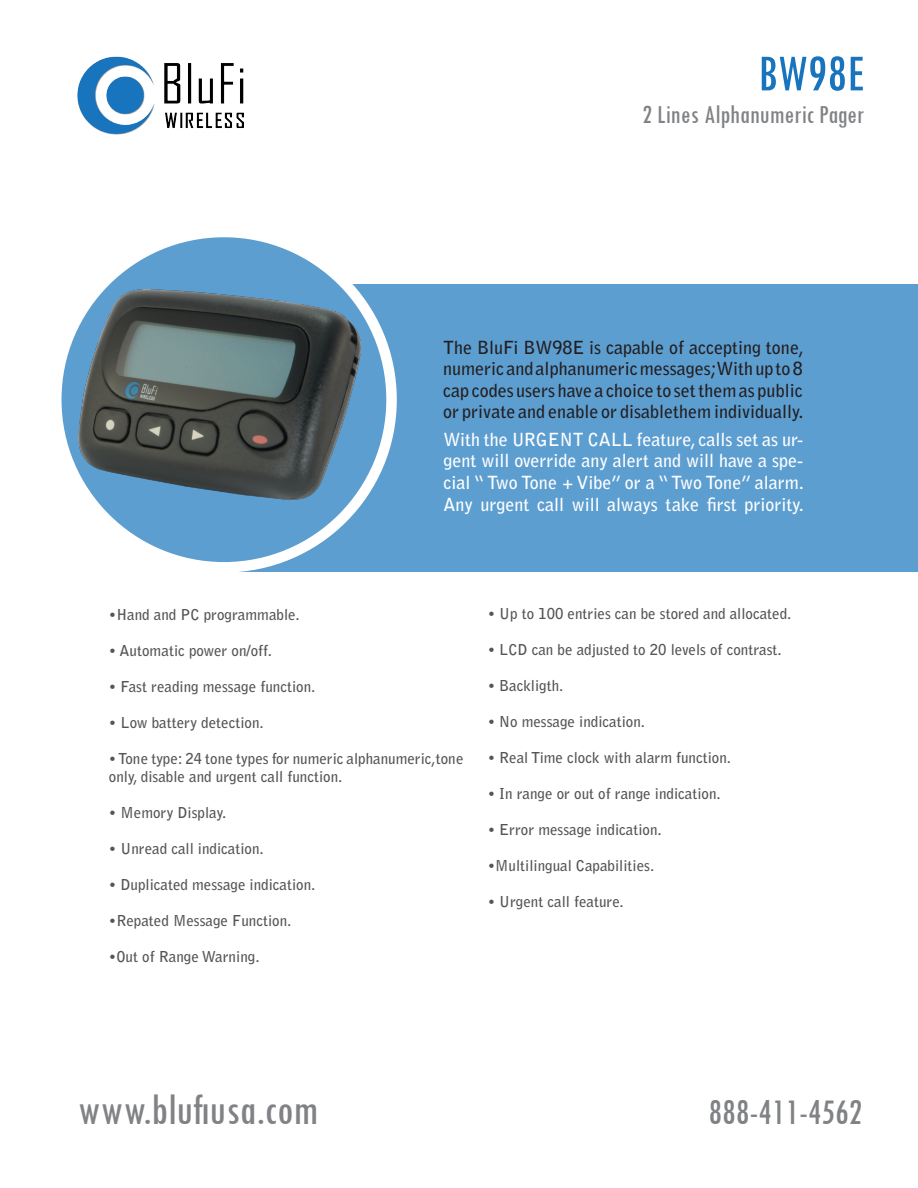
<style>
.page{position:relative;width:918px;height:1188px;background:#fff}
.page>*{position:absolute;margin:0;border:0;box-sizing:border-box;transform-origin:0 0}
.t1{font:condensed 54px "Tw Cen";color:#1874bd}
.t2{font:condensed 45px "Tw Cen";color:#808285}
.t3{font:condensed 37.5px "Tw Cen";color:#808285}
.t4{font:condensed 27px "Tw Cen";color:#808285}
.t5{font:700 18px/21.6px "Bell Gothic Std";color:#231f20;text-align:justify}
.t6{font:700 18px/21.6px "Bell Gothic Std";color:#fff;text-align:justify}
.t7{font:700 15px/18px "Bell Gothic Std";color:#545557}
</style>
<div class="page">
<div style="left:231px;top:284px;width:687px;height:287px;background:#5d9ed1"></div>
<div style="left:56px;top:232px;width:336px;height:335px;background:#5d9ed1;border-radius:50%"></div>
<div style="left:51px;top:227px;width:346px;height:346px;border:10px solid #fff;border-radius:50%"></div>
<img style="left:77px;top:56px;width:166px;height:79px">
<img style="left:79px;top:289px;width:281px;height:211px">
<p class="t1" style="left:758px;top:41px;width:108px">BW98E</p>
<p class="t4" style="left:642px;top:98px;width:224px">2 Lines Alphanumeric Pager</p>
<p class="t5" style="left:443px;top:336px;width:362px">The BluFi BW98E is capable of accepting tone, numeric and alphanumeric messages; With up to 8 cap codes users have a choice to set them as public or private and enable or disablethem individually.</p>
<p class="t6" style="left:443px;top:428px;width:362px">With the URGENT CALL feature, calls set as ur&shy;gent will override any alert and will have a spe&shy;cial “ Two Tone + Vibe” or a “ Two Tone” alarm.<br>Any urgent call will always take first priority.</p>
<p class="t7" style="left:109px;top:605px;width:192px">•Hand and PC programmable.</p>
<p class="t7" style="left:109px;top:641px;width:164px">• Automatic power on/off.</p>
<p class="t7" style="left:109px;top:677px;width:208px">• Fast reading message function.</p>
<p class="t7" style="left:109px;top:713px;width:156px">• Low battery detection.</p>
<p class="t7" style="left:109px;top:749px;width:356px">• Tone type: 24 tone types for numeric alphanumeric,tone only, disable and urgent call function.</p>
<p class="t7" style="left:109px;top:803px;width:119px">• Memory Display.</p>
<p class="t7" style="left:109px;top:839px;width:156px">• Unread call indication.</p>
<p class="t7" style="left:109px;top:875px;width:208px">• Duplicated message indication.</p>
<p class="t7" style="left:109px;top:911px;width:184px">•Repated Message Function.</p>
<p class="t7" style="left:109px;top:947px;width:152px">•Out of Range Warning.</p>
<p class="t7" style="left:488px;top:604px;width:305px">• Up to 100 entries can be stored and allocated.</p>
<p class="t7" style="left:488px;top:640px;width:296px">• LCD can be adjusted to 20 levels of contrast.</p>
<p class="t7" style="left:488px;top:676px;width:77px">• Backligth.</p>
<p class="t7" style="left:488px;top:712px;width:159px">• No message indication.</p>
<p class="t7" style="left:488px;top:748px;width:245px">• Real Time clock with alarm function.</p>
<p class="t7" style="left:488px;top:784px;width:235px">• In range or out of range indication.</p>
<p class="t7" style="left:488px;top:820px;width:176px">• Error message indication.</p>
<p class="t7" style="left:488px;top:856px;width:168px">•Multilingual Capabilities.</p>
<p class="t7" style="left:488px;top:892px;width:138px">• Urgent call feature.</p>
<p class="t2" style="left:77px;top:1082px;width:242px">www.blufiusa.com</p>
<p class="t3" style="left:709px;top:1090px;width:156px">888-411-4562</p>
</div>
